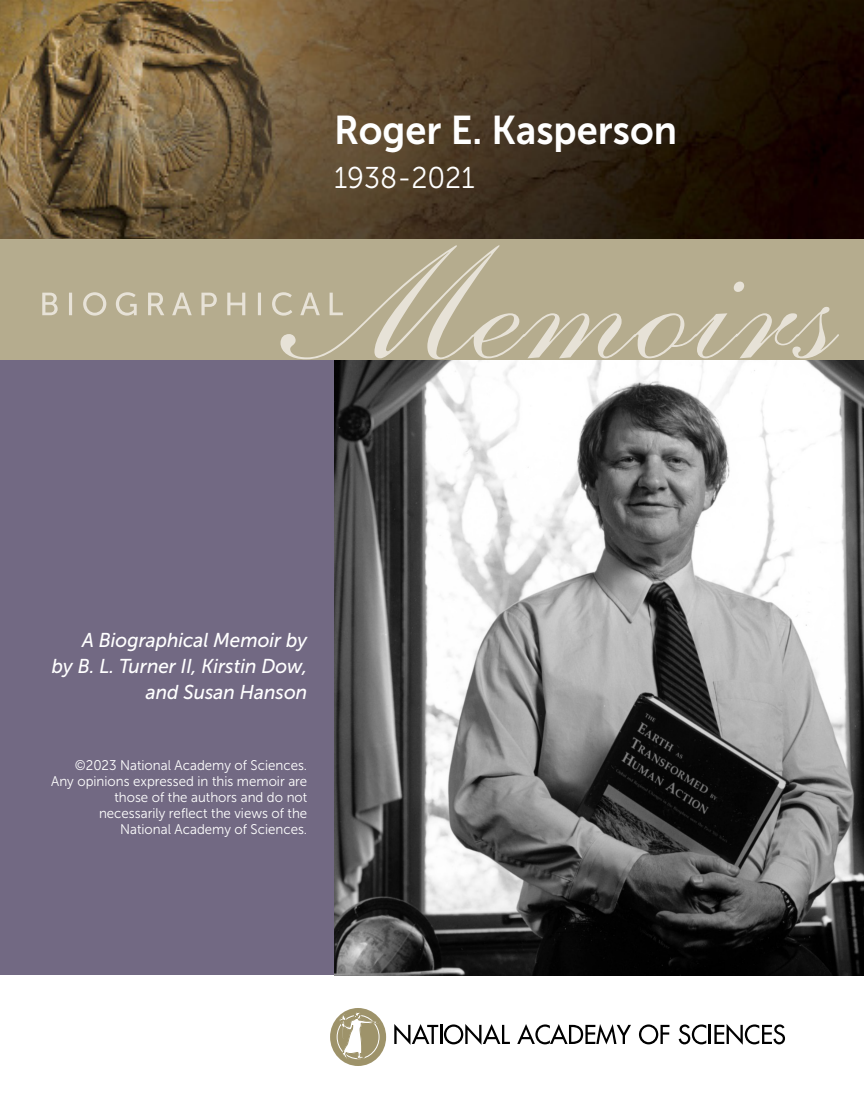
<style>
.page{position:relative;width:864px;height:1098px;background:#fff}
.page>*{position:absolute;margin:0;border:0;box-sizing:border-box;transform-origin:0 0}
.Cover-Name{font:40px "Museo Sans 700";color:#fff;scale:.95 1}
.Cover-Name-2{font:30px "Museo Sans 300";color:#fff;scale:.95 1}
.Cover-Author_s{font:italic 20px/26px "Museo Sans 500";color:#fff;text-align:right;scale:.95 1}
.Cover-Disclaimer{font:14px/16px "Museo Sans 300";color:#fff;text-align:right;scale:.95 1}
</style>
<div class="page">
<img style="left:0;top:0;width:864px;height:239px">
<div style="left:0;top:360px;width:334px;height:615px;background:#726983"></div>
<div style="left:0;top:239px;width:864px;height:121px;background:#b5ac8e"></div>
<svg style="left:42px;top:292px;width:239px;height:24px"></svg>
<svg style="left:281px;top:245px;width:558px;height:114px"></svg>
<svg style="left:394px;top:1024px;width:116px;height:21px"></svg>
<svg style="left:517px;top:1024px;width:114px;height:20px"></svg>
<svg style="left:639px;top:1024px;width:30px;height:20px"></svg>
<svg style="left:679px;top:1024px;width:106px;height:21px"></svg>
<div style="left:330px;top:1008px;width:56px;height:58px;background:#9e936a;border-radius:50%"></div>
<div style="left:337px;top:1015px;width:42px;height:44px;border:1px solid #fff;border-radius:50%"></div>
<svg style="left:339px;top:1012px;width:41px;height:47px"></svg>
<img style="left:334px;top:360px;width:530px;height:615px">
<p class="Cover-Name" style="left:334px;top:108px;width:363px">Roger E. Kasperson</p>
<p class="Cover-Name-2" style="left:334px;top:162px;width:150px">1938-2021</p>
<p class="Cover-Author_s" style="left:52px;top:628px;width:270px">A Biographical Memoir by<br>by B. L. Turner II, Kirstin Dow, and Susan Hanson</p>
<p class="Cover-Disclaimer" style="left:51px;top:758px;width:271px">©2023 National Academy of Sciences.<br>Any opinions expressed in this memoir are those of the authors and do not necessarily reflect the views of the National Academy of Sciences.</p>
</div>
